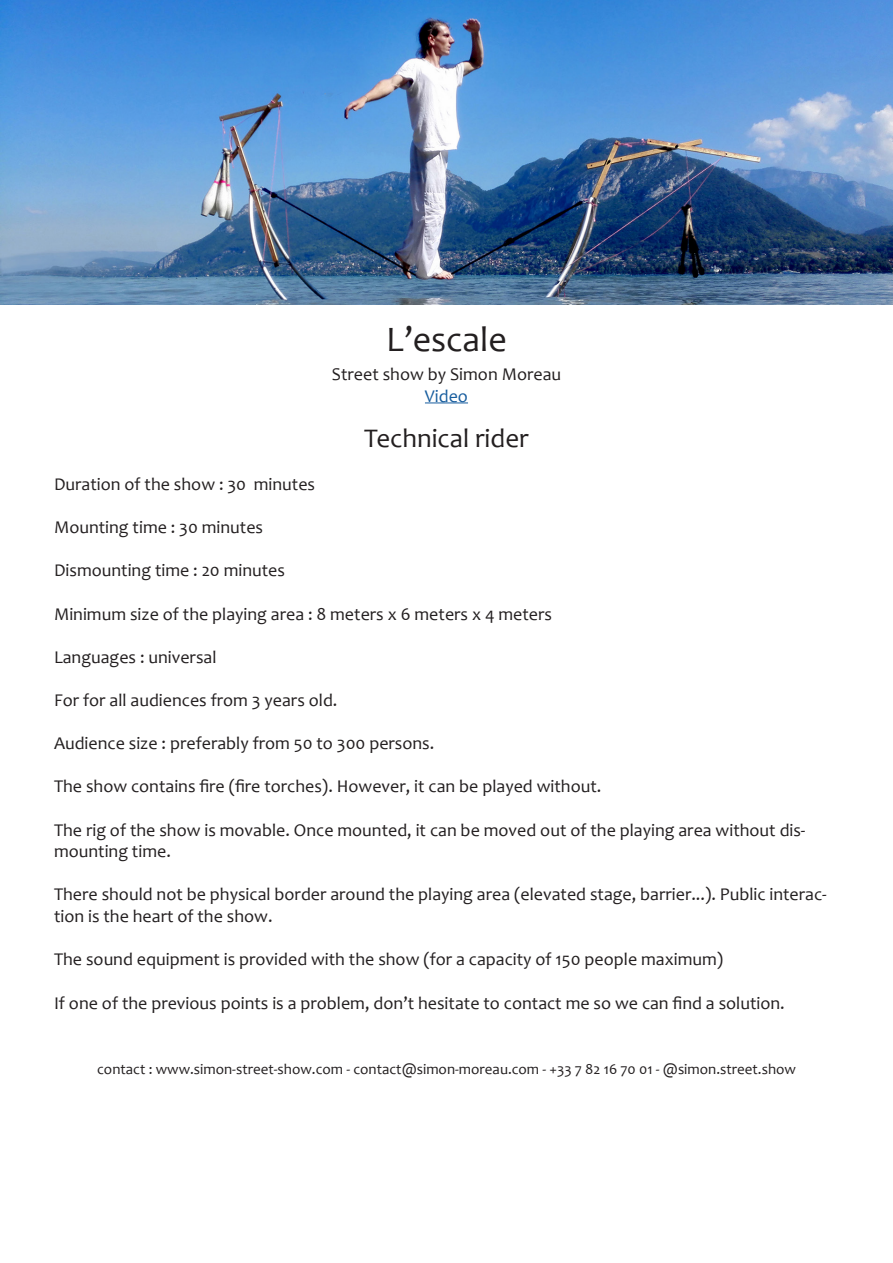
<style>
.page{position:relative;width:893px;height:1263px;background:#fff}
.page>*{position:absolute;margin:0;border:0;box-sizing:border-box;transform-origin:0 0}
.t1{font:36px "Candara";color:#231f20}
.t2{font:27px "Candara";color:#231f20}
.t3{font:18px/21.6px "Candara";color:#231f20}
.t4{font:18px "Candara";color:#175d9e}
.t5{font:15px "Candara";color:#231f20}
</style>
<div class="page">
<img style="left:0;top:0;width:893px;height:304px">
<hr style="left:425px;top:403px;width:43px;height:1px;background:#175d9e">
<p class="t1" style="left:386px;top:317px;width:122px">L’escale</p>
<p class="t3" style="left:332px;top:363px;width:231px">Street show by Simon Moreau</p>
<p class="t4" style="left:425px;top:385px;width:45px">Video</p>
<p class="t2" style="left:364px;top:421px;width:166px">Technical rider</p>
<p class="t3" style="left:54px;top:473px;width:263px">Duration of the show : 30 minutes</p>
<p class="t3" style="left:54px;top:516px;width:211px">Mounting time : 30 minutes</p>
<p class="t3" style="left:54px;top:560px;width:233px">Dismounting time : 20 minutes</p>
<p class="t3" style="left:54px;top:603px;width:500px">Minimum size of the playing area : 8 meters x 6 meters x 4 meters</p>
<p class="t3" style="left:54px;top:646px;width:164px">Languages : universal</p>
<p class="t3" style="left:54px;top:689px;width:285px">For for all audiences from 3 years old.</p>
<p class="t3" style="left:54px;top:732px;width:382px">Audience size : preferably from 50 to 300 persons.</p>
<p class="t3" style="left:54px;top:776px;width:549px">The show contains fire (fire torches). However, it can be played without.</p>
<p class="t3" style="left:54px;top:819px;width:753px">The rig of the show is movable. Once mounted, it can be moved out of the playing area without dis&shy;mounting time.</p>
<p class="t3" style="left:54px;top:884px;width:774px">There should not be physical border around the playing area (elevated stage, barrier...). Public interac&shy;tion is the heart of the show.</p>
<p class="t3" style="left:54px;top:948px;width:671px">The sound equipment is provided with the show (for a capacity of 150 people maximum)</p>
<p class="t3" style="left:54px;top:992px;width:732px">If one of the previous points is a problem, don’t hesitate to contact me so we can find a solution.</p>
<p class="t5" style="left:97px;top:1060px;width:700px">contact : www.simon-street-show.com - contact@simon-moreau.com - +33 7 82 16 70 01 - @simon.street.show</p>
</div>
